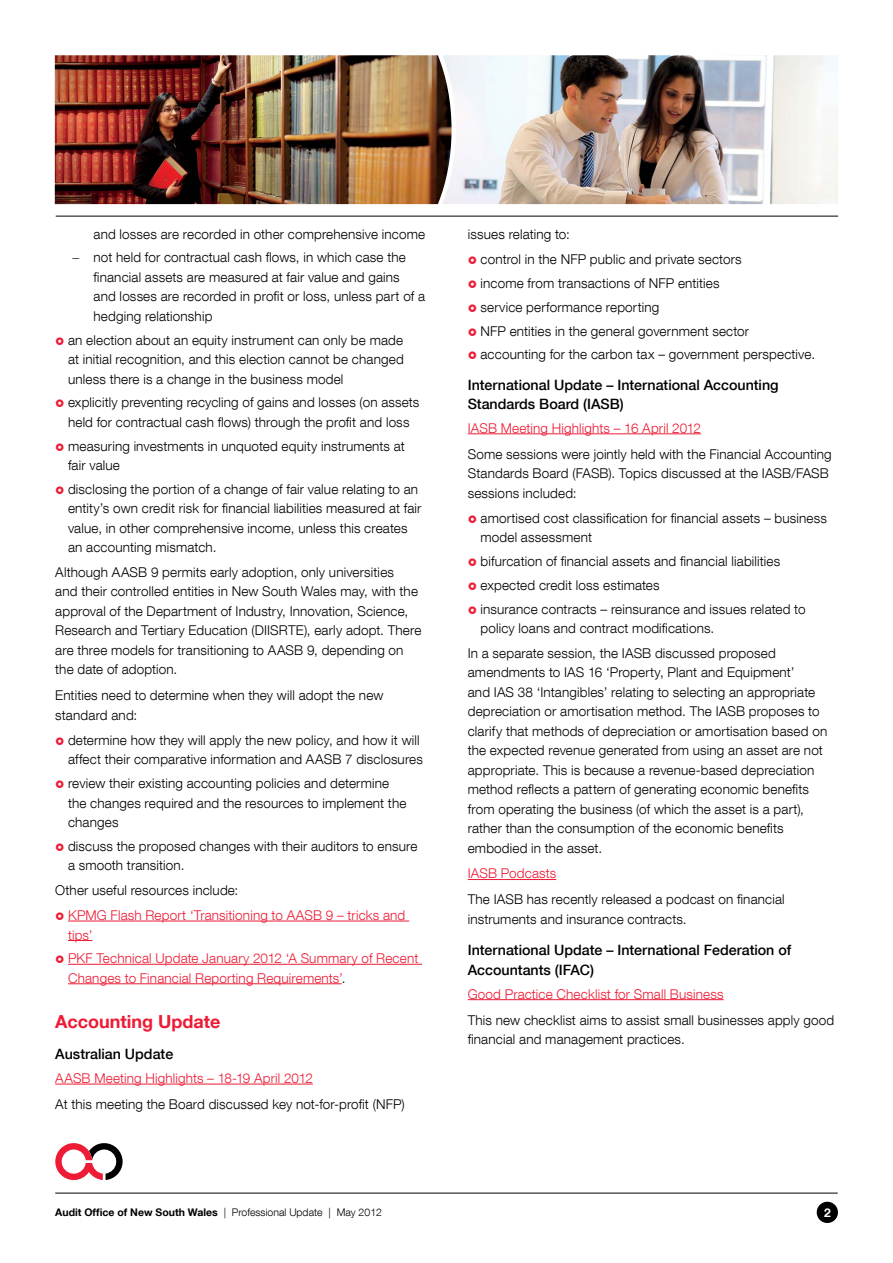
<style>
.page{position:relative;width:893px;height:1263px;background:#fff}
.page>*{position:absolute;margin:0;border:0;box-sizing:border-box;transform-origin:0 0}
.t1{font:700 18px "Helvetica Neue LT Com";color:#ed1b35}
.t2{font:500 14.25px/19.5px "Helvetica Neue LT Com";color:#000}
.t3{font:300 13.5px/19.5px "Helvetica Neue LT Com";letter-spacing:.01em;color:#000}
.t4{font:300 13.5px/19.5px "Helvetica Neue LT Com";letter-spacing:.01em;color:#ed1b35}
.t5{font:300 13.5px/19.5px "Helvetica Neue LT Com";letter-spacing:.01em;color:#000101}
.t6{font:700 12px "Helvetica Neue LT Com";color:#fff}
.t7{font:300 10.5px "Helvetica Neue LT Com";color:#000}
.s1{color:#000}
.s2{font-weight:700}
</style>
<div class="page">
<hr style="left:55px;top:1193px;width:783px;height:1px;background:#000">
<div style="left:817px;top:1202px;width:21px;height:21px;background:#000;border-radius:50%"></div>
<svg style="left:55px;top:1143px;width:68px;height:37px"></svg>
<img style="left:452px;top:55px;width:386px;height:149px">
<img style="left:55px;top:55px;width:397px;height:149px">
<hr style="left:56px;top:216px;width:782px;height:1px;background:#000">
<hr style="left:68px;top:921px;width:341px;height:1px;background:#ed1b35">
<svg style="left:68px;top:940px;width:25px;height:1px"></svg>
<hr style="left:68px;top:964px;width:354px;height:1px;background:#ed1b35">
<hr style="left:68px;top:983px;width:274px;height:1px;background:#ed1b35">
<hr style="left:55px;top:1084px;width:258px;height:1px;background:#ed1b35">
<hr style="left:468px;top:433px;width:233px;height:1px;background:#ed1b35">
<hr style="left:468px;top:879px;width:88px;height:1px;background:#ed1b35">
<hr style="left:468px;top:999px;width:256px;height:1px;background:#ed1b35">
<p class="t5" style="left:72px;top:222px;width:354px;line-height:23.7px;text-indent:21px">and losses are recorded in other comprehensive income − not held for contractual cash flows, in which case the</p>
<p class="t5" style="left:94px;top:267px;width:333px">financial assets are measured at fair value and gains and losses are recorded in profit or loss, unless part of a hedging relationship</p>
<p class="t3" style="left:68px;top:330px;width:337px;text-align:justify">an election about an equity instrument can only be made at initial recognition, and this election cannot be changed unless there is a change in the business model</p>
<p class="t3" style="left:68px;top:392px;width:353px">explicitly preventing recycling of gains and losses (on assets held for contractual cash flows) through the profit and loss</p>
<p class="t3" style="left:68px;top:436px;width:338px">measuring investments in unquoted equity instruments at fair value</p>
<p class="t3" style="left:68px;top:479px;width:355px">disclosing the portion of a change of fair value relating to an entity’s own credit risk for financial liabilities measured at fair value, in other comprehensive income, unless this creates an accounting mismatch.</p>
<p class="t3" style="left:55px;top:562px;width:368px">Although AASB 9 permits early adoption, only universities<br>and their controlled entities in New South Wales may, with the approval of the Department of Industry, Innovation, Science, Research and Tertiary Education (DIISRTE), early adopt. There are three models for transitioning to AASB 9, depending on the date of adoption.</p>
<p class="t3" style="left:55px;top:685px;width:330px">Entities need to determine when they will adopt the new standard and:</p>
<p class="t3" style="left:68px;top:730px;width:356px">determine how they will apply the new policy, and how it will affect their comparative information and AASB 7 disclosures</p>
<p class="t3" style="left:68px;top:773px;width:340px">review their existing accounting policies and determine the changes required and the resources to implement the changes</p>
<p class="t3" style="left:68px;top:836px;width:351px">discuss the proposed changes with their auditors to ensure a smooth transition.</p>
<p class="t3" style="left:55px;top:880px;width:185px">Other useful resources include:</p>
<p class="t4" style="left:68px;top:905px;width:339px">KPMG Flash Report ‘Transitioning to AASB 9 – tricks and tips’</p>
<p class="t4" style="left:68px;top:948px;width:352px">PKF Technical Update January 2012 ‘A Summary of Recent<br>Changes to Financial Reporting Requirements’<span class="s1">.</span></p>
<h1 class="t1" style="left:55px;top:1010px;width:167px">Accounting Update</h1>
<p class="t2" style="left:55px;top:1044px;width:119px">Australian Update</p>
<p class="t4" style="left:55px;top:1068px;width:259px">AASB Meeting Highlights – 18-19 April 2012</p>
<p class="t3" style="left:55px;top:1094px;width:351px">At this meeting the Board discussed key not-for-profit (NFP)</p>
<p class="t3" style="left:480px;top:222px;width:263px;line-height:25.2px;text-indent:-13px">issues relating to:<br>control in the NFP public and private sectors</p>
<p class="t3" style="left:480px;top:271px;width:336px;line-height:23.7px">income from transactions of NFP entities<br>service performance reporting<br>NFP entities in the general government sector accounting for the carbon tax – government perspective.</p>
<p class="t2" style="left:468px;top:375px;width:312px">International Update – International Accounting<br>Standards Board (IASB)</p>
<p class="t4" style="left:468px;top:418px;width:235px">IASB Meeting Highlights – 16 April 2012</p>
<p class="t3" style="left:468px;top:444px;width:365px">Some sessions were jointly held with the Financial Accounting<br>Standards Board (FASB). Topics discussed at the IASB/FASB sessions included:</p>
<p class="t3" style="left:480px;top:508px;width:348px">amortised cost classification for financial assets – business model assessment</p>
<p class="t3" style="left:480px;top:549px;width:327px;line-height:23.7px">bifurcation of financial assets and financial liabilities expected credit loss estimates<br>insurance contracts – reinsurance and issues related to</p>
<p class="t3" style="left:468px;top:616px;width:309px;line-height:24.5px;text-indent:13px">policy loans and contract modifications.<br>In a separate session, the IASB discussed proposed</p>
<p class="t3" style="left:468px;top:662px;width:361px">amendments to IAS 16 ‘Property, Plant and Equipment’<br>and IAS 38 ‘Intangibles’ relating to selecting an appropriate depreciation or amortisation method. The IASB proposes to clarify that methods of depreciation or amortisation based on the expected revenue generated from using an asset are not appropriate. This is because a revenue-based depreciation method reflects a pattern of generating economic benefits from operating the business (of which the asset is a part), rather than the consumption of the economic benefits embodied in the asset.</p>
<p class="t4" style="left:468px;top:864px;width:90px">IASB Podcasts</p>
<p class="t3" style="left:468px;top:889px;width:319px">The IASB has recently released a podcast on financial instruments and insurance contracts.</p>
<p class="t2" style="left:468px;top:940px;width:325px">International Update – International Federation of<br>Accountants (IFAC)</p>
<p class="t4" style="left:468px;top:984px;width:257px">Good Practice Checklist for Small Business</p>
<p class="t3" style="left:468px;top:1010px;width:368px">This new checklist aims to assist small businesses apply good financial and management practices.</p>
<p class="t7" style="left:55px;top:1206px;width:328px"><span class="s2">Audit Office of New South Wales</span> | Professional Update | May 2012</p>
<p class="t6" style="left:824px;top:1205px;width:8px">2</p>
</div>
